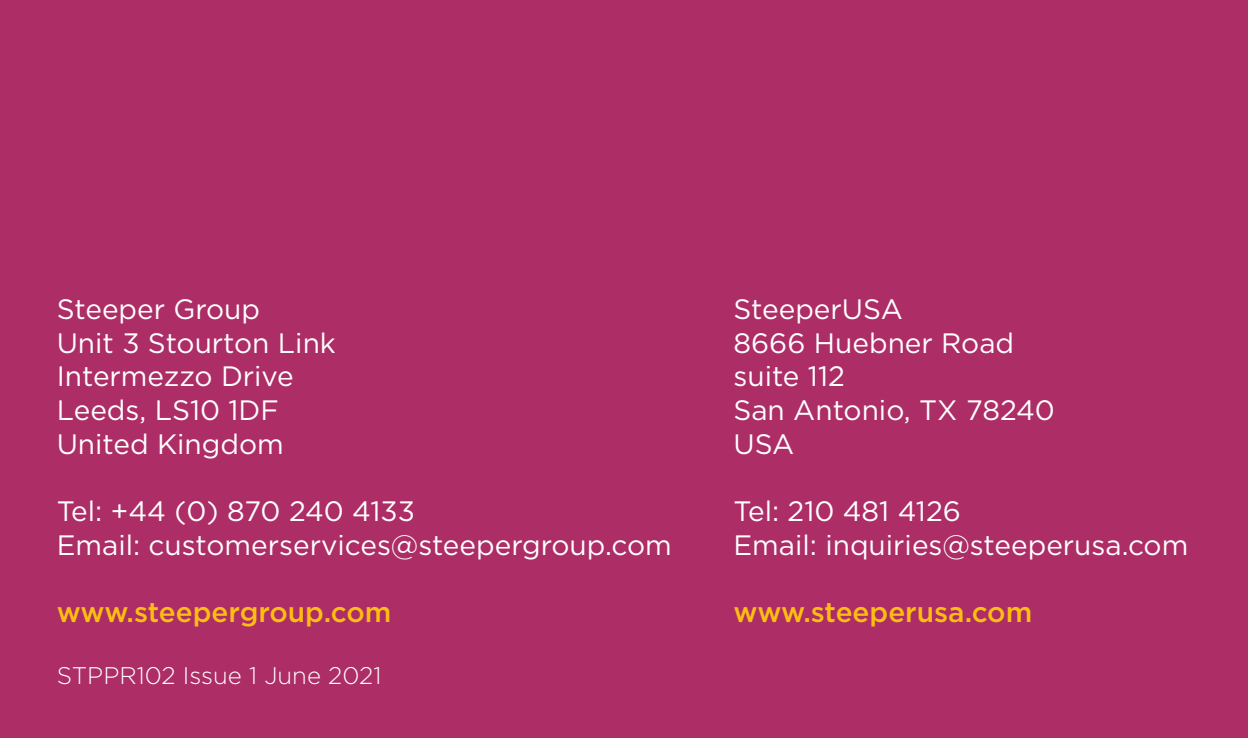
<style>
.page{position:relative;width:1248px;height:738px;background:#fff}
.page>*{position:absolute;margin:0;border:0;box-sizing:border-box;transform-origin:0 0}
.t1{font:28px/33.6px "Gotham";color:#fff}
.t2{font:500 28px "Gotham";color:#fdbe12}
.t3{font:300 24px "Gotham";color:#fff}
</style>
<div class="page">
<div style="left:0;top:0;width:1247px;height:737px;background:#ad2d66"></div>
<p class="t1" style="left:57px;top:291px;width:205px">Steeper Group</p>
<p class="t1" style="left:57px;top:325px;width:280px">Unit 3 Stourton Link</p>
<p class="t1" style="left:57px;top:359px;width:238px">Intermezzo Drive</p>
<p class="t1" style="left:57px;top:392px;width:223px">Leeds, LS10 1DF</p>
<p class="t1" style="left:57px;top:426px;width:228px">United Kingdom</p>
<p class="t1" style="left:57px;top:493px;width:360px">Tel: +44 (0) 870 240 4133</p>
<p class="t1" style="left:57px;top:527px;width:616px">Email: customerservices@steepergroup.com</p>
<p class="t2" style="left:57px;top:593px;width:336px">www.steepergroup.com</p>
<p class="t3" style="left:57px;top:660px;width:326px">STPPR102 Issue 1 June 2021</p>
<p class="t1" style="left:733px;top:291px;width:171px">SteeperUSA</p>
<p class="t1" style="left:733px;top:325px;width:282px">8666 Huebner Road suite 112</p>
<p class="t1" style="left:733px;top:392px;width:323px">San Antonio, TX 78240</p>
<p class="t1" style="left:733px;top:426px;width:62px">USA</p>
<p class="t1" style="left:733px;top:493px;width:229px">Tel: 210 481 4126</p>
<p class="t1" style="left:733px;top:527px;width:456px">Email: inquiries@steeperusa.com</p>
<p class="t2" style="left:733px;top:593px;width:300px">www.steeperusa.com</p>
</div>
